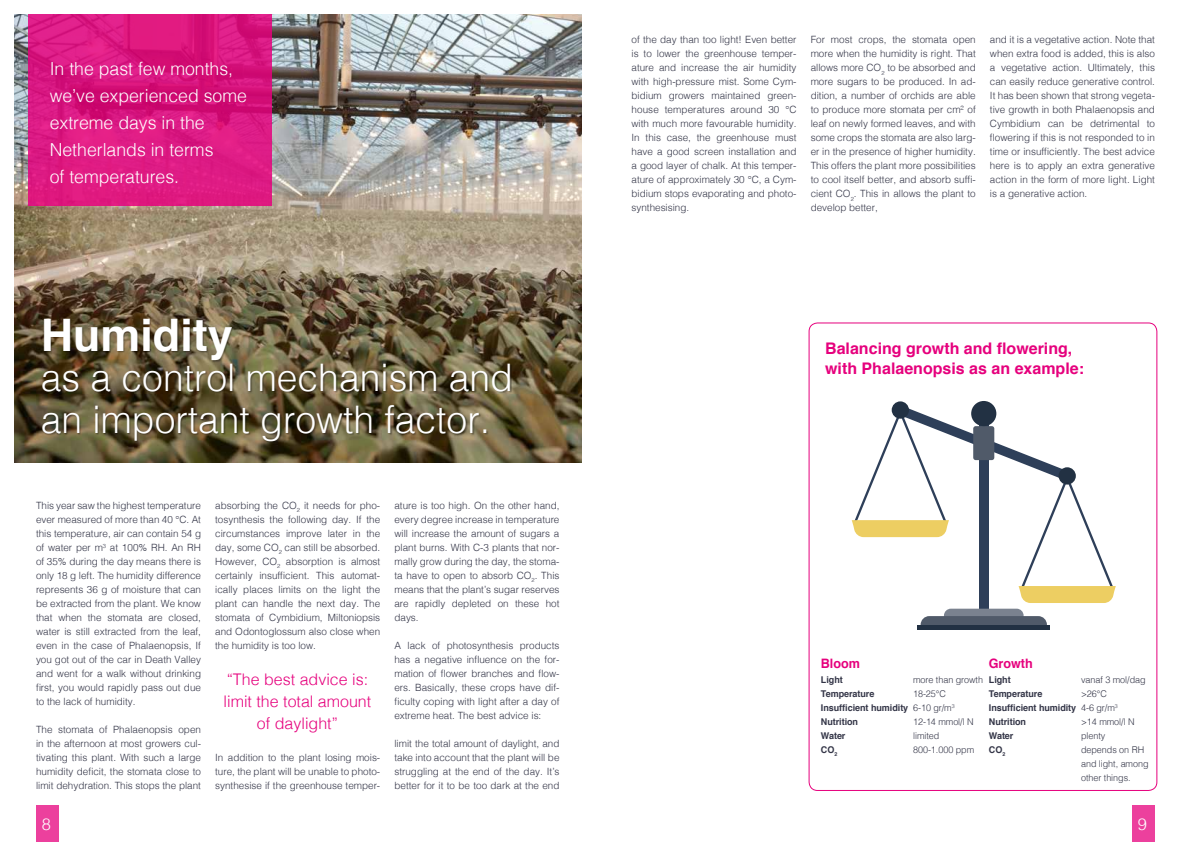
<style>
.page{position:relative;width:1191px;height:842px;background:#fff}
.page>*{position:absolute;margin:0;border:0;box-sizing:border-box;transform-origin:0 0}
.t1{font:700 44.8px "Helvetica";color:#fff}
.t2{font:300 38px/42px "Helvetica";color:#fff}
.t3{font:300 18px/27px "Helvetica";color:#fff}
.t4{font:300 16.5px "Helvetica";color:#fff}
.t5{font:700 16px/20px "Helvetica";color:#e6007d}
.t6{font:300 16px/22px "Helvetica";color:#e6007d;text-align:center}
.t7{font:700 13px "Helvetica";letter-spacing:-.005em;color:#e6007d}
.t8{font:300 10px/14px "Helvetica";color:#333547;text-align:justify}
.t9{font:700 9.3px/14px "Helvetica";letter-spacing:-.005em;color:#333547}
.t10{font:300 9.3px/14px "Helvetica";letter-spacing:-.005em;color:#333547}
.s1{font-weight:300}
</style>
<div class="page">
<img style="left:14px;top:14px;width:567px;height:448px">
<div style="left:42px;top:319px;width:470px;height:124px;background:#000;opacity:.35"></div>
<div style="left:36px;top:806px;width:23px;height:36px;background:#ec409d"></div>
<div style="left:1132px;top:806px;width:23px;height:36px;background:#ec409d"></div>
<svg style="left:978px;top:603px;width:10px;height:6px"></svg>
<svg style="left:851px;top:404px;width:264px;height:199px"></svg>
<div style="left:891px;top:401px;width:18px;height:18px;background:#223143;border-radius:50%"></div>
<svg style="left:920px;top:609px;width:127px;height:16px"></svg>
<hr style="left:917px;top:625px;width:132px;height:4px;background:#223143">
<div style="left:973px;top:426px;width:21px;height:34px;background:#505a69;border-radius:3px"></div>
<div style="left:971px;top:401px;width:25px;height:25px;background:#223143;border-radius:50%"></div>
<svg style="left:28px;top:14px;width:244px;height:192px;background:#da177f"></svg>
<h3 class="t3" style="left:50px;top:54px;width:199px">In the past few months, we’ve experienced some extreme days in the<br>Netherlands in terms<br>of temperatures.</h3>
<h1 class="t1" style="left:41px;top:299px;width:193px">Humidity</h1>
<h2 class="t2" style="left:41px;top:354px;width:473px">as a control mechanism and an important growth factor.</h2>
<p class="t8" style="left:36px;top:498px;width:166px">This year saw the highest temperature ever measured of more than 40 °C. At this temperature, air can contain 54 g of water per m<sup>3</sup> at 100% RH. An RH of 35% during the day means there is only 18 g left. The humidity difference represents 36 g of moisture that can be extracted from the plant. We know that when the stomata are closed, water is still extracted from the leaf, even in the case of Phalaenopsis, If you got out of the car in Death Valley and went for a walk without drinking first, you would rapidly pass out due to the lack of humidity.</p>
<p class="t8" style="left:36px;top:722px;width:166px">The stomata of Phalaenopsis open in the afternoon at most growers cul&shy;tivating this plant. With such a large humidity deficit, the stomata close to limit dehydration. This stops the plant</p>
<p class="t8" style="left:215px;top:498px;width:166px">absorbing the CO<sub>2</sub> it needs for pho&shy;tosynthesis the following day. If the circumstances improve later in the day, some CO<sub>2</sub> can still be absorbed.<br>However, CO<sub>2</sub> absorption is almost certainly insufficient. This automat&shy;ically places limits on the light the plant can handle the next day. The stomata of Cymbidium, Miltoniopsis and Odontoglossum also close when the humidity is too low.</p>
<h3 class="t6" style="left:224px;top:667px;width:149px">“The best advice is: limit the total amount of daylight”</h3>
<p class="t8" style="left:215px;top:750px;width:166px">In addition to the plant losing mois&shy;ture, the plant will be unable to photo&shy;synthesise if the greenhouse temper-</p>
<p class="t8" style="left:394px;top:498px;width:166px">ature is too high. On the other hand, every degree increase in temperature will increase the amount of sugars a plant burns. With C-3 plants that nor&shy;mally grow during the day, the stoma&shy;ta have to open to absorb CO<sub>2</sub>. This means that the plant’s sugar reserves are rapidly depleted on these hot days.</p>
<p class="t8" style="left:394px;top:638px;width:166px">A lack of photosynthesis products has a negative influence on the for&shy;mation of flower branches and flow&shy;ers. Basically, these crops have dif&shy;ficulty coping with light after a day of extreme heat. The best advice is:</p>
<p class="t8" style="left:394px;top:736px;width:167px">limit the total amount of daylight, and take into account that the plant will be struggling at the end of the day. It’s better for it to be too dark at the end</p>
<p class="t8" style="left:631px;top:32px;width:166px">of the day than too light! Even better is to lower the greenhouse temper&shy;ature and increase the air humidity with high-pressure mist. Some Cym&shy;bidium growers maintained green&shy;house temperatures around 30 °C with much more favourable humidity.<br>In this case, the greenhouse must have a good screen installation and a good layer of chalk. At this temper&shy;ature of approximately 30 °C, a Cym&shy;bidium stops evaporating and photo&shy;synthesising.</p>
<p class="t8" style="left:810px;top:32px;width:166px">For most crops, the stomata open more when the humidity is right. That allows more CO<sub>2</sub> to be absorbed and more sugars to be produced. In ad&shy;dition, a number of orchids are able to produce more stomata per cm² of leaf on newly formed leaves, and with some crops the stomata are also larg&shy;er in the presence of higher humidity.<br>This offers the plant more possibilities to cool itself better, and absorb suffi&shy;cient CO<sub>2</sub>. This in allows the plant to develop better,</p>
<p class="t8" style="left:990px;top:32px;width:166px">and it is a vegetative action. Note that when extra food is added, this is also a vegetative action. Ultimately, this can easily reduce generative control.<br>It has been shown that strong vegeta&shy;tive growth in both Phalaenopsis and Cymbidium can be detrimental to flowering if this is not responded to in time or insufficiently. The best advice here is to apply an extra generative action in the form of more light. Light is a generative action.</p>
<h3 class="t5" style="left:825px;top:338px;width:260px">Balancing growth and flowering, with Phalaenopsis as an example:</h3>
<h3 class="t7" style="left:989px;top:653px;width:45px">Growth</h3>
<p class="t9" style="left:989px;top:673px;width:23px">Light</p>
<p class="t10" style="left:1081px;top:672px;width:66px">vanaf 3 mol/dag</p>
<p class="t9" style="left:989px;top:687px;width:55px">Temperature</p>
<h3 class="t7" style="left:821px;top:653px;width:40px">Bloom</h3>
<p class="t9" style="left:821px;top:673px;width:23px">Light</p>
<p class="t10" style="left:913px;top:672px;width:72px">more than growth</p>
<p class="t9" style="left:821px;top:687px;width:55px">Temperature</p>
<p class="t9" style="left:821px;top:687px;width:135px;text-indent:92px"><span class="s1">18-25°C<br></span>Insufficient humidity <span class="s1">6-10 gr/m</span><sup>3<br></sup>Nutrition</p>
<p class="t9" style="left:989px;top:687px;width:130px;text-indent:92px"><span class="s1">&gt;26°C<br></span>Insufficient humidity <span class="s1">4-6 gr/m</span><sup>3<br></sup>Nutrition</p>
<p class="t10" style="left:913px;top:714px;width:62px">12-14 mmol/l N</p>
<p class="t10" style="left:1081px;top:714px;width:55px">&gt;14 mmol/l N</p>
<p class="t9" style="left:821px;top:729px;width:26px">Water</p>
<p class="t10" style="left:913px;top:728px;width:28px">limited</p>
<p class="t9" style="left:821px;top:743px;width:18px">CO<sub>2</sub></p>
<p class="t10" style="left:913px;top:742px;width:63px">800-1.000 ppm</p>
<p class="t9" style="left:989px;top:729px;width:26px">Water</p>
<p class="t10" style="left:1081px;top:728px;width:26px">plenty</p>
<p class="t9" style="left:989px;top:743px;width:18px">CO<sub>2</sub></p>
<p class="t10" style="left:1081px;top:742px;width:69px">depends on RH and light, among other things.</p>
<h3 class="t4" style="left:42px;top:810px;width:11px">8</h3>
<h3 class="t4" style="left:1137px;top:810px;width:11px">9</h3>
</div>
